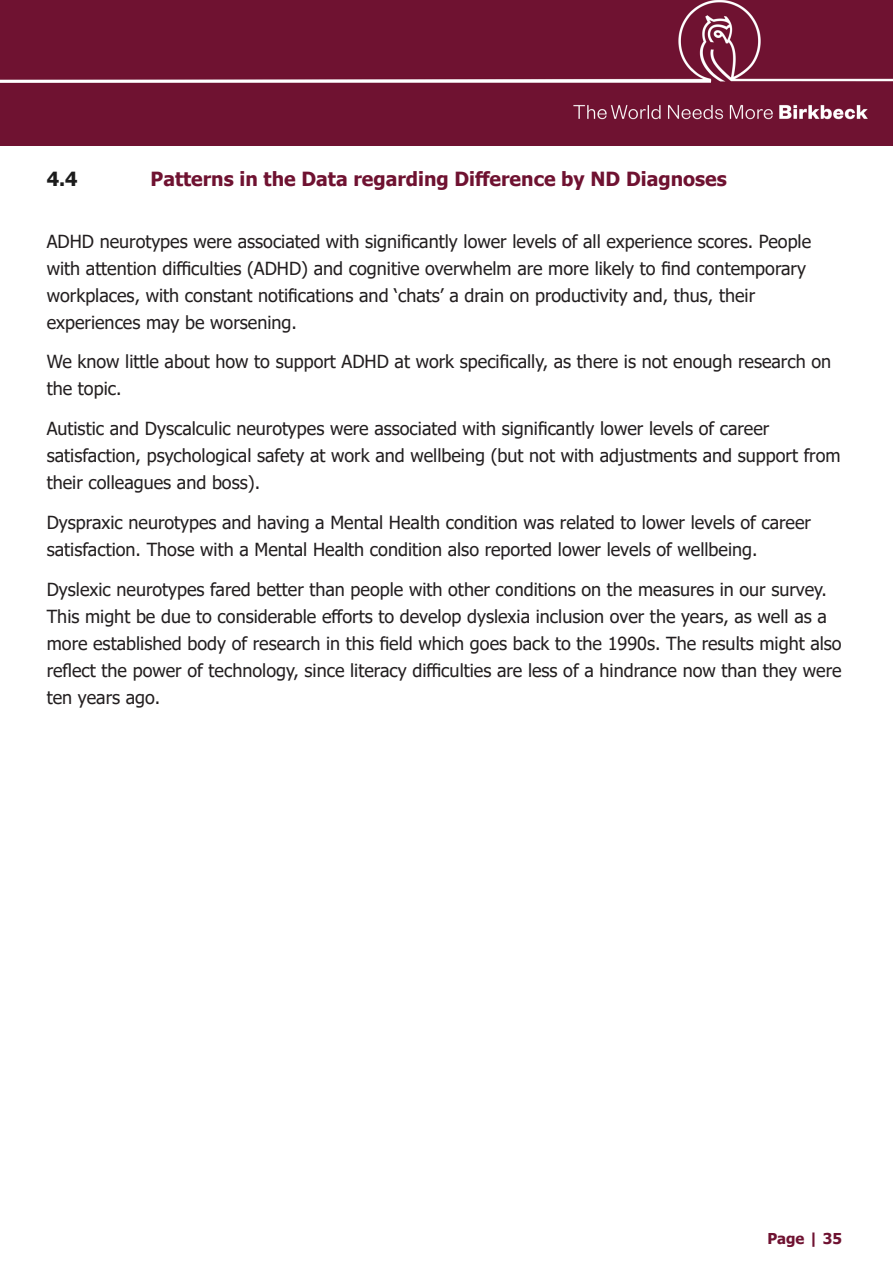
<style>
.page{position:relative;width:893px;height:1263px;background:#fff}
.page>*{position:absolute;margin:0;border:0;box-sizing:border-box;transform-origin:0 0}
.Heading_2{font:700 19.5px "Tahoma";color:#6f1231}
.Heading_2-2{font:700 19.5px "Tahoma";color:#1c1c1c}
.t1{font:18px/27px "Tahoma";color:#231f20}
.t2{font:700 15px "Tahoma";color:#6f1231}
</style>
<div class="page">
<div style="left:0;top:0;width:893px;height:145px;background:#6f1231"></div>
<hr style="left:0;top:80px;width:711px;height:3px;background:#fff">
<p class="Heading_2-2" style="left:47px;top:165px;width:32px">4.4</p>
<p class="Heading_2" style="left:151px;top:165px;width:578px">Patterns in the Data regarding Difference by ND Diagnoses</p>
<p class="t1" style="left:47px;top:229px;width:766px">ADHD neurotypes were associated with significantly lower levels of all experience scores. People with attention difficulties (ADHD) and cognitive overwhelm are more likely to find contemporary workplaces, with constant notifications and ‘chats’ a drain on productivity and, thus, their experiences may be worsening.</p>
<p class="t1" style="left:47px;top:349px;width:786px">We know little about how to support ADHD at work specifically, as there is not enough research on the topic.</p>
<p class="t1" style="left:47px;top:416px;width:795px">Autistic and Dyscalculic neurotypes were associated with significantly lower levels of career satisfaction, psychological safety at work and wellbeing (but not with adjustments and support from their colleagues and boss).</p>
<p class="t1" style="left:47px;top:510px;width:766px">Dyspraxic neurotypes and having a Mental Health condition was related to lower levels of career satisfaction. Those with a Mental Health condition also reported lower levels of wellbeing.</p>
<p class="t1" style="left:47px;top:577px;width:796px">Dyslexic neurotypes fared better than people with other conditions on the measures in our survey.<br>This might be due to considerable efforts to develop dyslexia inclusion over the years, as well as a more established body of research in this field which goes back to the 1990s. The results might also reflect the power of technology, since literacy difficulties are less of a hindrance now than they were ten years ago.</p>
<p class="t2" style="left:767px;top:1228px;width:76px">Page | 35</p>
</div>
